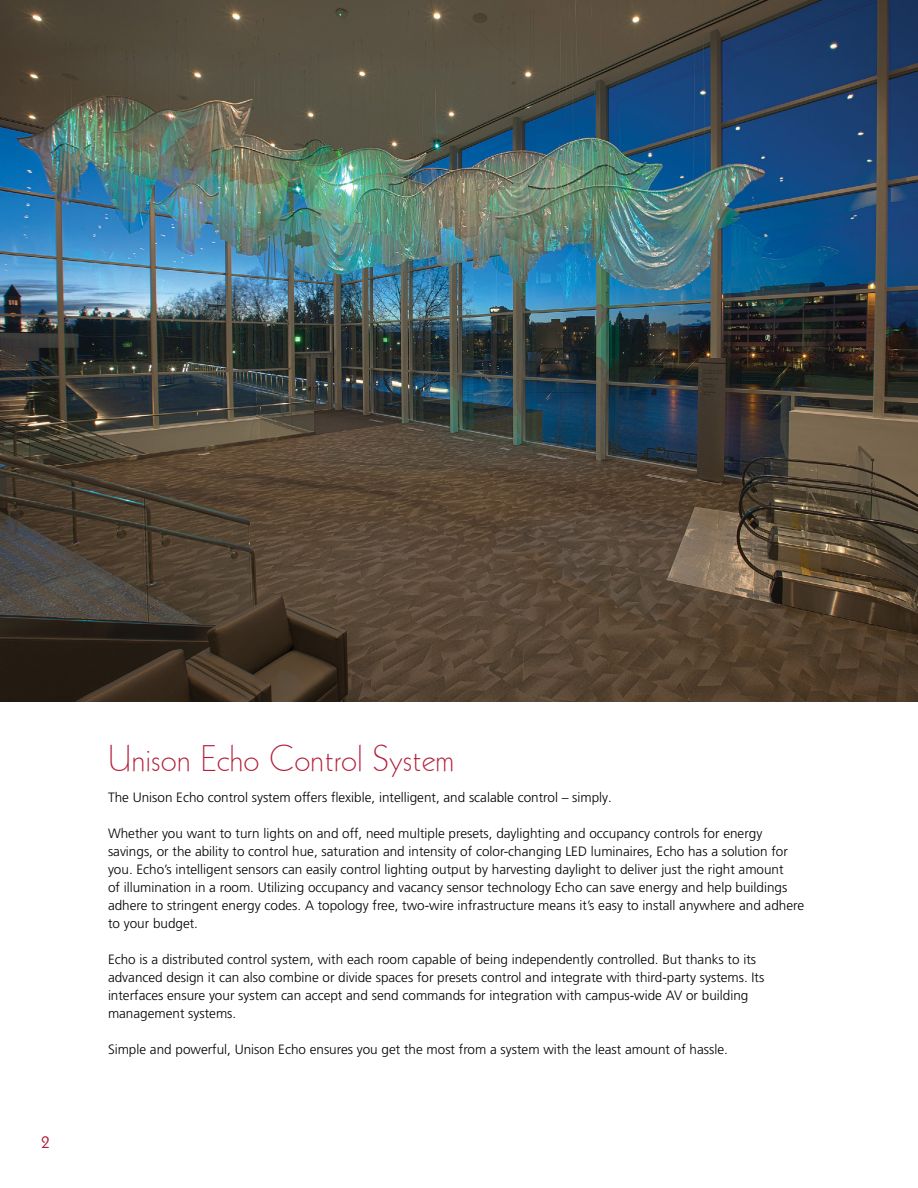
<style>
.page{position:relative;width:918px;height:1188px;background:#fff}
.page>*{position:absolute;margin:0;border:0;box-sizing:border-box;transform-origin:0 0}
.t1{font:36px "Geometric 231 BT Light C";color:#b31f3c}
.t2{font:18px "Geometric 231 BT Roman C";color:#b31f3c}
.t3{font:300 13.5px/18px "Frutiger LT Pro";color:#000}
</style>
<div class="page">
<img style="left:0;top:0;width:918px;height:702px">
<h2 class="t2" style="left:40px;top:1130px;width:12px">2</h2>
<h1 class="t1" style="left:108px;top:735px;width:348px">Unison Echo Control System</h1>
<p class="t3" style="left:108px;top:789px;width:506px">The Unison Echo control system offers flexible, intelligent, and scalable control – simply.</p>
<p class="t3" style="left:108px;top:825px;width:698px">Whether you want to turn lights on and off, need multiple presets, daylighting and occupancy controls for energy savings, or the ability to control hue, saturation and intensity of color-changing LED luminaires, Echo has a solution for you. Echo’s intelligent sensors can easily control lighting output by harvesting daylight to deliver just the right amount<br>of illumination in a room. Utilizing occupancy and vacancy sensor technology Echo can save energy and help buildings adhere to stringent energy codes. A topology free, two-wire infrastructure means it’s easy to install anywhere and adhere to your budget.</p>
<p class="t3" style="left:108px;top:951px;width:658px">Echo is a distributed control system, with each room capable of being independently controlled. But thanks to its advanced design it can also combine or divide spaces for presets control and integrate with third-party systems. Its interfaces ensure your system can accept and send commands for integration with campus-wide AV or building management systems.</p>
<p class="t3" style="left:108px;top:1041px;width:621px">Simple and powerful, Unison Echo ensures you get the most from a system with the least amount of hassle.</p>
</div>
